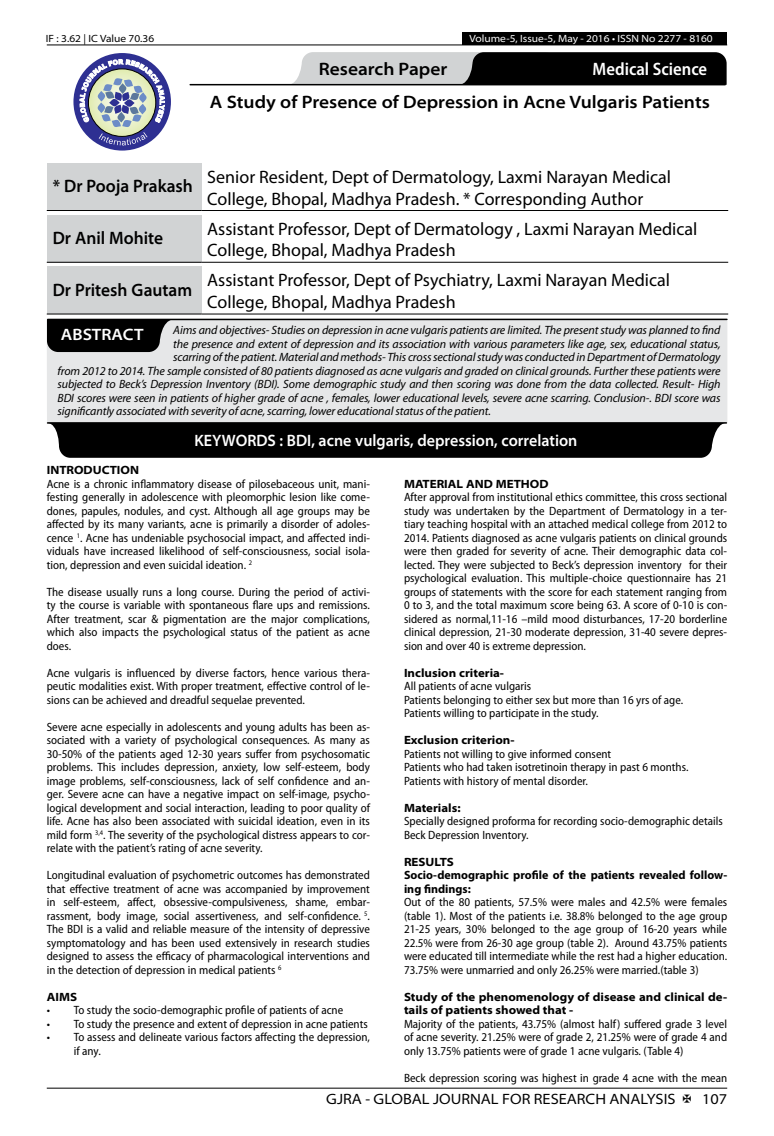
<style>
.page{position:relative;width:774px;height:1136px;background:#fff}
.page>*{position:absolute;margin:0;border:0;box-sizing:border-box;transform-origin:0 0}
.t1{font:18px/21.6px "Myriad Pro";color:#000}
.t2{font:600 semi-expanded 18px "Myriad Pro";color:#000}
.t3{font:600 semi-expanded 18px "Myriad Pro";color:#000;scale:.9 1}
.t4{font:600 semi-condensed 18px "Myriad Pro";color:#fff}
.t5{font:600 semi-expanded 16.5px "Myriad Pro";color:#fff;scale:.9 1}
.t6{font:600 semi-expanded 16.5px "Myriad Pro";color:#fff}
.t7{font:semi-expanded 15px "Myriad Pro";color:#000}
.t8{font:semi-condensed 12px/13.5px "Myriad Pro";color:#000;text-align:justify}
.t9{font:italic 12px "Myriad Pro";letter-spacing:-.01em;color:#000}
.t10{font:700 semi-expanded 12px/13.5px "Myriad Pro";color:#000}
.t11{font:700 12px/13.5px "Myriad Pro";color:#000}
.t12{font:semi-expanded 10.5px "Myriad Pro";color:#fff}
.t13{font:semi-expanded 10.5px "Myriad Pro";color:#000}
</style>
<div class="page">
<hr style="left:47px;top:1087px;width:680px;height:1px;background:#000">
<div style="left:462px;top:32px;width:265px;height:13px;background:#000"></div>
<hr style="left:47px;top:45px;width:680px;height:1px;background:#000">
<svg style="left:288px;top:52px;width:439px;height:33px;background:#5a5a5b"></svg>
<hr style="left:190px;top:84px;width:535px;height:1px;background:#000">
<div style="left:73px;top:53px;width:98px;height:97px;background:#2e3092;border-radius:50%"></div>
<svg style="left:80px;top:59px;width:85px;height:86px"></svg>
<div style="left:47px;top:163px;width:154px;height:47px;background:#d1d3d4"></div>
<hr style="left:47px;top:210px;width:154px;height:1px;background:#000">
<hr style="left:201px;top:210px;width:527px;height:1px;background:#000">
<div style="left:47px;top:215px;width:154px;height:47px;background:#d1d3d4"></div>
<hr style="left:47px;top:262px;width:154px;height:1px;background:#000">
<hr style="left:201px;top:262px;width:527px;height:1px;background:#000">
<div style="left:47px;top:267px;width:154px;height:47px;background:#d1d3d4"></div>
<hr style="left:47px;top:313px;width:154px;height:1px;background:#000">
<hr style="left:201px;top:313px;width:527px;height:1px;background:#000">
<div style="left:47px;top:318px;width:680px;height:104px;background:#e6e7e8"></div>
<hr style="left:48px;top:318px;width:679px;height:2px;background:#000">
<svg style="left:47px;top:319px;width:126px;height:33px;background:#161616"></svg>
<svg style="left:47px;top:422px;width:679px;height:36px;background:#0a0a0a"></svg>
<p class="t13" style="left:46px;top:32px;width:110px">IF : 3.62 | IC Value 70.36</p>
<p class="t12" style="left:469px;top:32px;width:245px">Volume-5, Issue-5, May - 2016 • ISSN No 2277 - 8160</p>
<h1 class="t4" style="left:593px;top:59px;width:116px">Medical Science</h1>
<h1 class="t2" style="left:210px;top:92px;width:501px">A Study of Presence of Depression in Acne Vulgaris Patients</h1>
<h1 class="t2" style="left:319px;top:59px;width:130px">Research Paper</h1>
<h1 class="t3" style="left:53px;top:176px;width:157px">* Dr Pooja Prakash</h1>
<h1 class="t1" style="left:207px;top:166px;width:465px">Senior Resident, Dept of Dermatology, Laxmi Narayan Medical<br>College, Bhopal, Madhya Pradesh. * Corresponding Author</h1>
<h1 class="t3" style="left:53px;top:228px;width:124px">Dr Anil Mohite</h1>
<h1 class="t1" style="left:207px;top:218px;width:492px">Assistant Professor, Dept of Dermatology , Laxmi Narayan Medical<br>College, Bhopal, Madhya Pradesh</h1>
<h1 class="t3" style="left:53px;top:280px;width:156px">Dr Pritesh Gautam</h1>
<h1 class="t1" style="left:207px;top:270px;width:464px">Assistant Professor, Dept of Psychiatry, Laxmi Narayan Medical<br>College, Bhopal, Madhya Pradesh</h1>
<p class="t9" style="left:173px;top:323px;width:549px">Aims and objectives- Studies on depression in acne vulgaris patients are limited. The present study was planned to find</p>
<p class="t9" style="left:173px;top:337px;width:549px">the presence and extent of depression and its association with various parameters like age, sex, educational status,</p>
<p class="t9" style="left:173px;top:350px;width:549px">scarring of the patient. Material and methods- This cross sectional study was conducted in Department of Dermatology</p>
<p class="t9" style="left:58px;top:364px;width:664px">from 2012 to 2014. The sample consisted of 80 patients diagnosed as acne vulgaris and graded on clinical grounds. Further these patients were</p>
<p class="t9" style="left:58px;top:377px;width:664px">subjected to Beck’s Depression Inventory (BDI). Some demographic study and then scoring was done from the data collected. Result- High</p>
<p class="t9" style="left:58px;top:391px;width:664px">BDI scores were seen in patients of higher grade of acne , females, lower educational levels, severe acne scarring. Conclusion-. BDI score was</p>
<p class="t9" style="left:58px;top:404px;width:435px">significantly associated with severity of acne, scarring, lower educational status of the patient.</p>
<h2 class="t6" style="left:61px;top:325px;width:84px">ABSTRACT</h2>
<h2 class="t5" style="left:194px;top:431px;width:427px">KEYWORDS : BDI, acne vulgaris, depression, correlation</h2>
<p class="t10" style="left:47px;top:463px;width:94px">INTRODUCTION</p>
<p class="t8" style="left:47px;top:477px;width:325px">Acne is a chronic inflammatory disease of pilosebaceous unit, mani&shy;festing generally in adolescence with pleomorphic lesion like come&shy;dones, papules, nodules, and cyst. Although all age groups may be affected by its many variants, acne is primarily a disorder of adoles&shy;cence <sup>1</sup>. Acne has undeniable psychosocial impact, and affected indi&shy;viduals have increased likelihood of self-consciousness, social isola&shy;tion, depression and even suicidal ideation. <sup>2</sup></p>
<p class="t8" style="left:47px;top:585px;width:325px">The disease usually runs a long course. During the period of activi&shy;ty the course is variable with spontaneous flare ups and remissions.<br>After treatment, scar &amp; pigmentation are the major complications, which also impacts the psychological status of the patient as acne does.</p>
<p class="t8" style="left:47px;top:666px;width:325px">Acne vulgaris is influenced by diverse factors, hence various thera&shy;peutic modalities exist. With proper treatment, effective control of le&shy;sions can be achieved and dreadful sequelae prevented.</p>
<p class="t8" style="left:47px;top:720px;width:325px">Severe acne especially in adolescents and young adults has been as&shy;sociated with a variety of psychological consequences. As many as 30-50% of the patients aged 12-30 years suffer from psychosomatic problems. This includes depression, anxiety, low self-esteem, body image problems, self-consciousness, lack of self confidence and an&shy;ger. Severe acne can have a negative impact on self-image, psycho&shy;logical development and social interaction, leading to poor quality of life. Acne has also been associated with suicidal ideation, even in its mild form <sup>3,4</sup>. The severity of the psychological distress appears to cor&shy;relate with the patient’s rating of acne severity.</p>
<p class="t8" style="left:47px;top:868px;width:325px">Longitudinal evaluation of psychometric outcomes has demonstrated that effective treatment of acne was accompanied by improvement in self-esteem, affect, obsessive-compulsiveness, shame, embar&shy;rassment, body image, social assertiveness, and self-confidence. <sup>5</sup>.<br>The BDI is a valid and reliable measure of the intensity of depressive symptomatology and has been used extensively in research studies designed to assess the efficacy of pharmacological interventions and in the detection of depression in medical patients <sup>6</sup></p>
<p class="t10" style="left:47px;top:990px;width:32px">AIMS</p>
<p class="t8" style="left:47px;top:1003px;width:298px">• To study the socio-demographic profile of patients of acne</p>
<p class="t8" style="left:47px;top:1017px;width:322px">• To study the presence and extent of depression in acne patients</p>
<p class="t8" style="left:74px;top:1030px;width:298px;text-indent:-27px">• To assess and delineate various factors affecting the depression, if any.</p>
<p class="t10" style="left:404px;top:477px;width:146px">MATERIAL AND METHOD</p>
<p class="t8" style="left:404px;top:490px;width:325px">After approval from institutional ethics committee, this cross sectional study was undertaken by the Department of Dermatology in a ter&shy;tiary teaching hospital with an attached medical college from 2012 to 2014. Patients diagnosed as acne vulgaris patients on clinical grounds were then graded for severity of acne. Their demographic data col&shy;lected. They were subjected to Beck’s depression inventory for their psychological evaluation. This multiple-choice questionnaire has 21 groups of statements with the score for each statement ranging from 0 to 3, and the total maximum score being 63. A score of 0-10 is con&shy;sidered as normal,11-16 –mild mood disturbances, 17-20 borderline clinical depression, 21-30 moderate depression, 31-40 severe depres&shy;sion and over 40 is extreme depression.</p>
<p class="t10" style="left:404px;top:666px;width:102px">Inclusion criteria-</p>
<p class="t8" style="left:404px;top:679px;width:281px;text-align:left">All patients of acne vulgaris<br>Patients belonging to either sex but more than 16 yrs of age.<br>Patients willing to participate in the study.</p>
<p class="t10" style="left:404px;top:733px;width:112px">Exclusion criterion-</p>
<p class="t8" style="left:404px;top:747px;width:286px;text-align:left">Patients not willing to give informed consent<br>Patients who had taken isotretinoin therapy in past 6 months.<br>Patients with history of mental disorder.</p>
<p class="t10" style="left:404px;top:801px;width:58px">Materials:</p>
<p class="t8" style="left:404px;top:814px;width:320px">Specially designed proforma for recording socio-demographic details<br>Beck Depression Inventory.</p>
<p class="t10" style="left:404px;top:855px;width:51px">RESULTS</p>
<p class="t11" style="left:404px;top:868px;width:325px">Socio-demographic profile of the patients revealed follow&shy;ing findings:</p>
<p class="t8" style="left:404px;top:895px;width:325px">Out of the 80 patients, 57.5% were males and 42.5% were females (table 1). Most of the patients i.e. 38.8% belonged to the age group 21-25 years, 30% belonged to the age group of 16-20 years while 22.5% were from 26-30 age group (table 2). Around 43.75% patients were educated till intermediate while the rest had a higher education.<br>73.75% were unmarried and only 26.25% were married.(table 3)</p>
<p class="t10" style="left:404px;top:990px;width:325px">Study of the phenomenology of disease and clinical de&shy;tails of patients showed that -</p>
<p class="t8" style="left:404px;top:1017px;width:325px">Majority of the patients, 43.75% (almost half) suffered grade 3 level of acne severity. 21.25% were of grade 2, 21.25% were of grade 4 and only 13.75% patients were of grade 1 acne vulgaris. (Table 4)</p>
<p class="t8" style="left:404px;top:1071px;width:325px">Beck depression scoring was highest in grade 4 acne with the mean</p>
<p class="t7" style="left:326px;top:1090px;width:351px">GJRA - GLOBAL JOURNAL FOR RESEARCH ANALYSIS</p>
<p class="t7" style="left:702px;top:1090px;width:27px">107</p>
</div>
